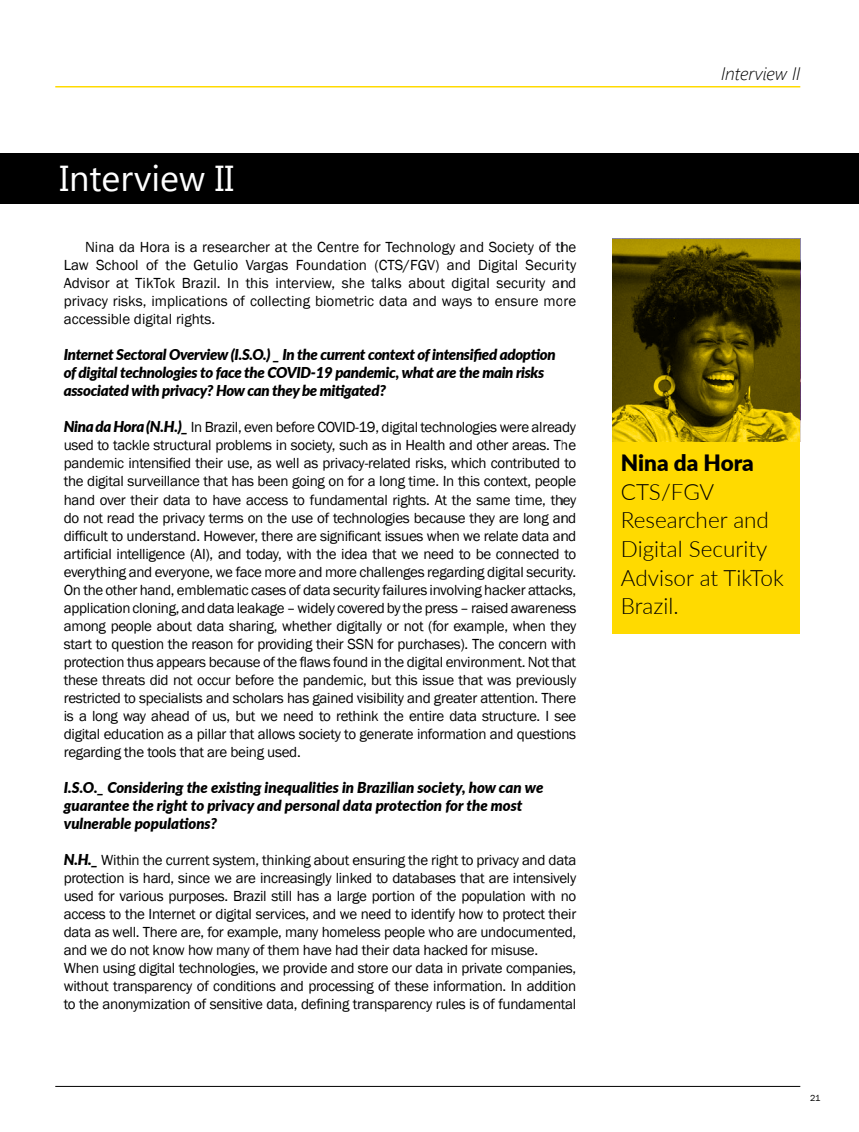
<style>
.page{position:relative;width:859px;height:1132px;background:#fff}
.page>*{position:absolute;margin:0;border:0;box-sizing:border-box;transform-origin:0 0}
.t1{font:36px "Segoe UI";color:#fff}
.t2{font:300 22.5px/28.5px "Lato";color:#000}
.t3{font:900 22.5px "Lato";color:#000}
.t4{font:italic 300 18px "Segoe UI";color:#000}
.t5{font:15px/18px "Franklin Gothic";letter-spacing:-.02em;color:#000;text-align:justify}
.t6{font:italic 900 15px/18px "Lato";letter-spacing:-.02em;color:#000}
.t7{font:italic 900 15px/18px "Lato";color:#000}
.t8{font:9px "Franklin Gothic";color:#000}
.s1{font-family:"Lato";font-weight:900;font-style:italic}
</style>
<div class="page">
<hr style="left:55px;top:1085px;width:745px;height:1px;background:#000">
<div style="left:613px;top:239px;width:187px;height:394px;background:#ffda00"></div>
<img style="left:613px;top:239px;width:187px;height:202px">
<div style="left:0;top:153px;width:859px;height:51px;background:#000"></div>
<hr style="left:55px;top:86px;width:745px;height:1px;background:#ffda00">
<h1 class="t1" style="left:60px;top:153px;width:176px">Interview II</h1>
<p class="t5" style="left:64px;top:238px;width:514px;text-indent:21px">Nina da Hora is a researcher at the Centre for Technology and Society of the Law School of the Getulio Vargas Foundation (CTS/FGV) and Digital Security Advisor at TikTok Brazil. In this interview, she talks about digital security and privacy risks, implications of collecting biometric data and ways to ensure more accessible digital rights.</p>
<p class="t6" style="left:64px;top:345px;width:493px">Internet Sectoral Overview (I.S.O.) _ In the current context of intensified adoption of digital technologies to face the COVID-19 pandemic, what are the main risks associated with privacy? How can they be mitigated?</p>
<p class="t5" style="left:64px;top:418px;width:514px"><span class="s1">Nina da Hora (N.H.)_</span> In Brazil, even before COVID-19, digital technologies were already used to tackle structural problems in society, such as in Health and other areas. The pandemic intensified their use, as well as privacy-related risks, which contributed to the digital surveillance that has been going on for a long time. In this context, people hand over their data to have access to fundamental rights. At the same time, they do not read the privacy terms on the use of technologies because they are long and difficult to understand. However, there are significant issues when we relate data and artificial intelligence (AI), and today, with the idea that we need to be connected to everything and everyone, we face more and more challenges regarding digital security.<br>On the other hand, emblematic cases of data security failures involving hacker attacks, application cloning, and data leakage – widely covered by the press – raised awareness among people about data sharing, whether digitally or not (for example, when they start to question the reason for providing their SSN for purchases). The concern with protection thus appears because of the flaws found in the digital environment. Not that these threats did not occur before the pandemic, but this issue that was previously restricted to specialists and scholars has gained visibility and greater attention. There is a long way ahead of us, but we need to rethink the entire data structure. I see digital education as a pillar that allows society to generate information and questions regarding the tools that are being used.</p>
<p class="t7" style="left:64px;top:777px;width:481px">I.S.O._ Considering the existing inequalities in Brazilian society, how can we guarantee the right to privacy and personal data protection for the most vulnerable populations?</p>
<p class="t5" style="left:64px;top:850px;width:514px;text-align:left"><span class="s1">N.H._</span> Within the current system, thinking about ensuring the right to privacy and data protection is hard, since we are increasingly linked to databases that are intensively used for various purposes. Brazil still has a large portion of the population with no access to the Internet or digital services, and we need to identify how to protect their data as well. There are, for example, many homeless people who are undocumented, and we do not know how many of them have had their data hacked for misuse.<br>When using digital technologies, we provide and store our data in private companies, without transparency of conditions and processing of these information. In addition to the anonymization of sensitive data, defining transparency rules is of fundamental</p>
<p class="t4" style="left:721px;top:61px;width:81px">Interview II</p>
<h2 class="t3" style="left:621px;top:446px;width:135px">Nina da Hora</h2>
<h2 class="t2" style="left:621px;top:476px;width:164px">CTS/FGV<br>Researcher and<br>Digital Security<br>Advisor at TikTok<br>Brazil.</h2>
<p class="t8" style="left:810px;top:1091px;width:12px">21</p>
</div>
